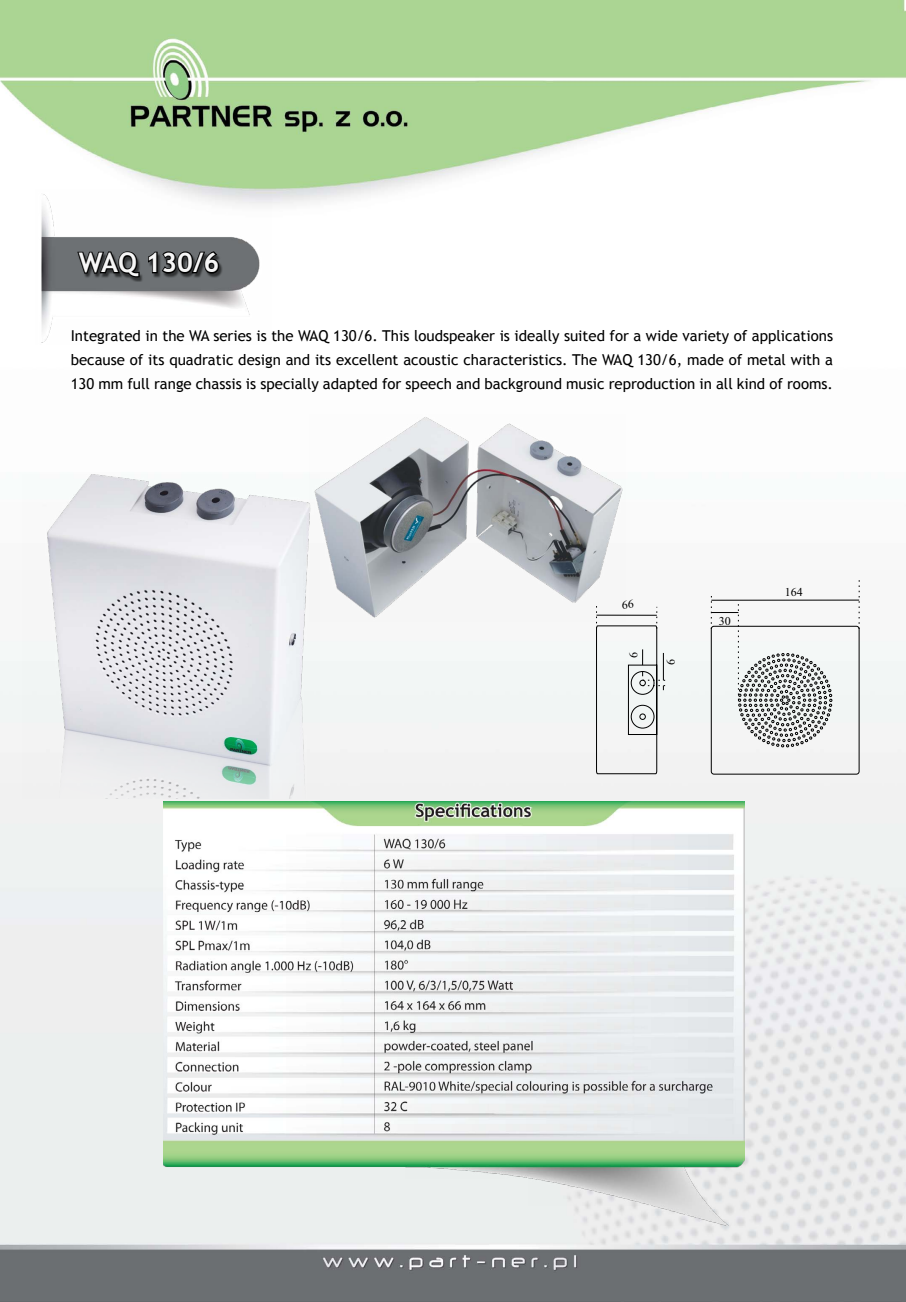
<style>
.page{position:relative;width:906px;height:1302px;background:#fff}
.page>*{position:absolute;margin:0;border:0;box-sizing:border-box;transform-origin:0 0}
.t1{font:700 27px "Trebuchet MS";color:#f6f6f6}
.t2{font:15px/24px "Trebuchet MS";color:#000;text-align:justify}
.t3{font:12px "Times New Roman";color:#000}
</style>
<div class="page">
<img style="left:0;top:0;width:906px;height:1300px">
<img style="left:36px;top:189px;width:236px;height:155px">
<div style="left:78px;top:252px;width:145px;height:30px;background:#000;opacity:.55"></div>
<svg style="left:76px;top:250px;width:65px;height:29px;background:#343637"></svg>
<svg style="left:147px;top:250px;width:74px;height:25px;background:#2f3133"></svg>
<img style="left:310px;top:414px;width:316px;height:207px">
<img style="left:23px;top:474px;width:297px;height:324px">
<img style="left:163px;top:801px;width:581px;height:424px">
<svg style="left:596px;top:577px;width:263px;height:197px"></svg>
<h1 class="t1" style="left:79px;top:246px;width:142px">WAQ 130/6</h1>
<p class="t2" style="left:71px;top:324px;width:764px">Integrated in the WA series is the WAQ 130/6. This loudspeaker is ideally suited for a wide variety of applications because of its quadratic design and its excellent acoustic characteristics. The WAQ 130/6, made of metal with a 130 mm full range chassis is specially adapted for speech and background music reproduction in all kind of rooms.</p>
<p class="t3" style="left:626px;top:657px;width:7px;rotate:-90deg">6</p>
<p class="t3" style="left:664px;top:664px;width:7px;rotate:-90deg">6</p>
<p class="t3" style="left:718px;top:613px;width:13px">30</p>
<p class="t3" style="left:784px;top:585px;width:19px">164</p>
</div>
